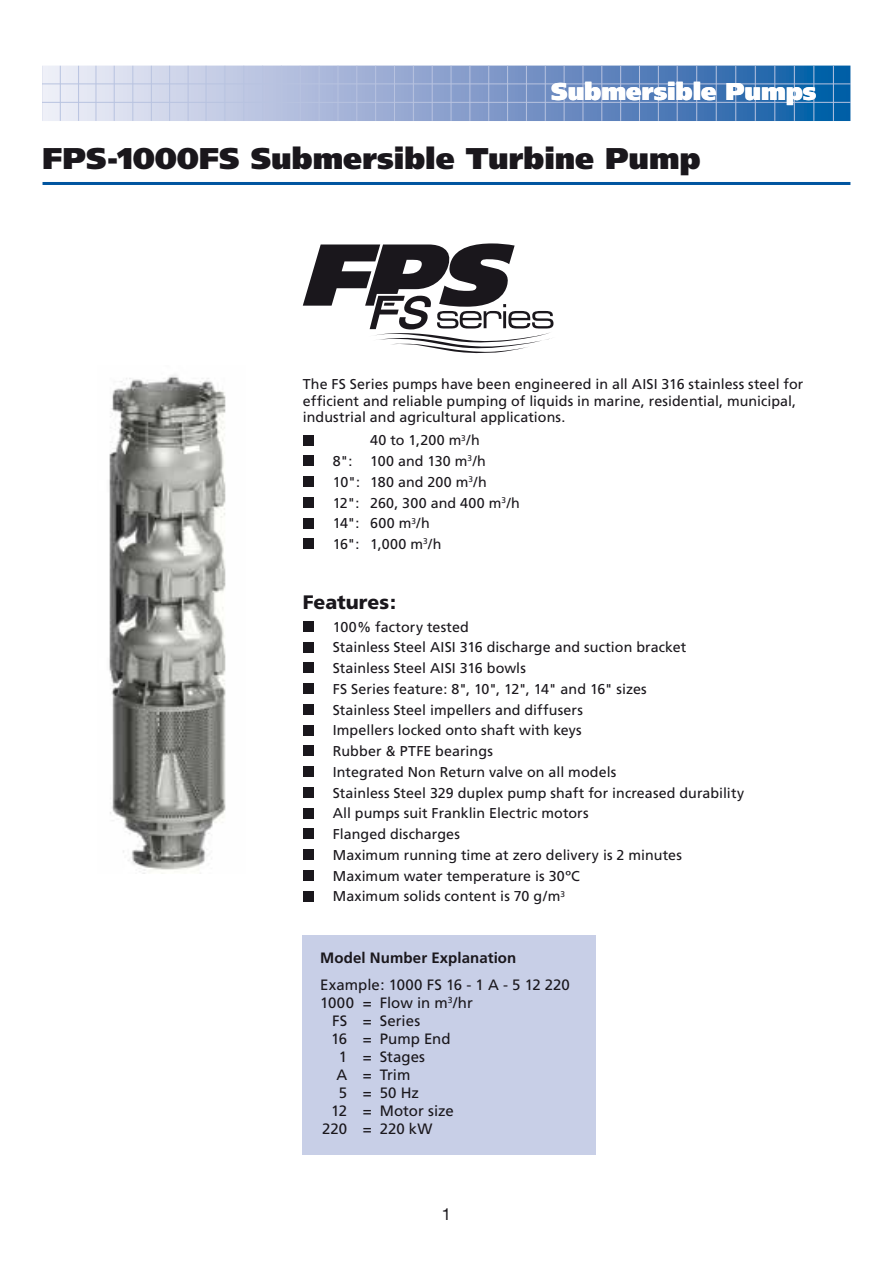
<style>
.page{position:relative;width:893px;height:1263px;background:#fff}
.page>*{position:absolute;margin:0;border:0;box-sizing:border-box;transform-origin:0 0}
.t1{font:900 30px "Frutiger CE";letter-spacing:-.005em;color:#1a171c}
.t2{font:900 24.3px "Frutiger CE";color:#fff}
.t3{font:900 19.5px "Frutiger CE";color:#1a171c}
.t4{font:16.5px "Helvetica Neue LT";color:#1a171c}
.t5{font:15px "Frutiger CE";letter-spacing:.005em;color:#1a171c}
.t6{font:700 15px "Frutiger CE";letter-spacing:.005em;color:#1a171c}
.t7{font:14.25px/20.7px "Frutiger CE";letter-spacing:.005em;color:#1a171c}
</style>
<div class="page">
<svg style="left:44px;top:66px;width:806px;height:55px;background:#86a3cd"></svg>
<hr style="left:206px;top:66px;width:1px;height:55px;background:#b8c3e0">
<hr style="left:224px;top:66px;width:1px;height:55px;background:#b8c3e0">
<hr style="left:243px;top:66px;width:1px;height:55px;background:#b8c3e0">
<hr style="left:262px;top:66px;width:1px;height:55px;background:#b8c3e0">
<hr style="left:281px;top:66px;width:1px;height:55px;background:#b8c3e0">
<hr style="left:300px;top:66px;width:1px;height:55px;background:#b8c3e0">
<hr style="left:319px;top:66px;width:1px;height:55px;background:#b8c3e0">
<hr style="left:338px;top:66px;width:1px;height:55px;background:#b8c3e0">
<hr style="left:356px;top:66px;width:1px;height:55px;background:#b8c3e0">
<hr style="left:375px;top:66px;width:1px;height:55px;background:#b8c3e0">
<hr style="left:394px;top:66px;width:1px;height:55px;background:#b8c3e0">
<hr style="left:413px;top:66px;width:1px;height:55px;background:#b8c3e0">
<hr style="left:432px;top:66px;width:1px;height:55px;background:#b8c3e0">
<hr style="left:451px;top:66px;width:1px;height:55px;background:#b8c3e0">
<hr style="left:469px;top:66px;width:1px;height:55px;background:#b8c3e0">
<hr style="left:488px;top:66px;width:1px;height:55px;background:#b8c3e0">
<hr style="left:507px;top:66px;width:1px;height:55px;background:#b8c3e0">
<hr style="left:526px;top:66px;width:1px;height:55px;background:#b8c3e0">
<hr style="left:545px;top:66px;width:1px;height:55px;background:#b8c3e0">
<hr style="left:564px;top:66px;width:1px;height:55px;background:#b8c3e0">
<hr style="left:582px;top:66px;width:1px;height:55px;background:#b8c3e0">
<hr style="left:601px;top:66px;width:1px;height:55px;background:#b8c3e0">
<hr style="left:620px;top:66px;width:1px;height:55px;background:#b8c3e0">
<hr style="left:639px;top:66px;width:1px;height:55px;background:#b8c3e0">
<hr style="left:658px;top:66px;width:1px;height:55px;background:#b8c3e0">
<hr style="left:677px;top:66px;width:1px;height:55px;background:#b8c3e0">
<hr style="left:696px;top:66px;width:1px;height:55px;background:#b8c3e0">
<hr style="left:716px;top:66px;width:1px;height:55px;background:#b8c3e0">
<hr style="left:735px;top:66px;width:1px;height:55px;background:#b8c3e0">
<hr style="left:755px;top:66px;width:1px;height:55px;background:#b8c3e0">
<hr style="left:774px;top:66px;width:1px;height:55px;background:#b8c3e0">
<hr style="left:794px;top:66px;width:1px;height:55px;background:#b8c3e0">
<hr style="left:813px;top:66px;width:1px;height:55px;background:#b8c3e0">
<hr style="left:833px;top:66px;width:1px;height:55px;background:#b8c3e0">
<hr style="left:188px;top:66px;width:1px;height:55px;background:#b8c3e0">
<hr style="left:169px;top:66px;width:1px;height:55px;background:#b8c3e0">
<hr style="left:151px;top:66px;width:1px;height:55px;background:#b8c3e0">
<hr style="left:132px;top:66px;width:1px;height:55px;background:#b8c3e0">
<hr style="left:114px;top:66px;width:1px;height:55px;background:#b8c3e0">
<hr style="left:43px;top:83px;width:807px;height:1px;background:#b8c3e0">
<hr style="left:43px;top:102px;width:807px;height:1px;background:#b8c3e0">
<hr style="left:96px;top:66px;width:1px;height:55px;background:#b8c3e0">
<hr style="left:78px;top:66px;width:1px;height:55px;background:#b8c3e0">
<hr style="left:60px;top:66px;width:1px;height:55px;background:#b8c3e0">
<hr style="left:43px;top:66px;width:1px;height:55px;background:#b8c3e0">
<hr style="left:43px;top:182px;width:807px;height:3px;background:#0055a0">
<svg style="left:303px;top:243px;width:251px;height:111px"></svg>
<img style="left:109px;top:375px;width:117px;height:497px">
<div style="left:303px;top:435px;width:10px;height:10px;background:#1a171c"></div>
<div style="left:303px;top:455px;width:10px;height:11px;background:#1a171c"></div>
<div style="left:303px;top:476px;width:10px;height:11px;background:#1a171c"></div>
<div style="left:303px;top:497px;width:10px;height:11px;background:#1a171c"></div>
<div style="left:303px;top:518px;width:10px;height:10px;background:#1a171c"></div>
<div style="left:303px;top:538px;width:10px;height:11px;background:#1a171c"></div>
<div style="left:303px;top:621px;width:10px;height:11px;background:#1a171c"></div>
<div style="left:303px;top:642px;width:10px;height:10px;background:#1a171c"></div>
<div style="left:303px;top:662px;width:10px;height:11px;background:#1a171c"></div>
<div style="left:303px;top:683px;width:10px;height:11px;background:#1a171c"></div>
<div style="left:303px;top:704px;width:10px;height:11px;background:#1a171c"></div>
<div style="left:303px;top:725px;width:10px;height:10px;background:#1a171c"></div>
<div style="left:303px;top:745px;width:10px;height:11px;background:#1a171c"></div>
<div style="left:303px;top:766px;width:10px;height:11px;background:#1a171c"></div>
<div style="left:303px;top:787px;width:10px;height:11px;background:#1a171c"></div>
<div style="left:303px;top:808px;width:10px;height:10px;background:#1a171c"></div>
<div style="left:303px;top:828px;width:10px;height:11px;background:#1a171c"></div>
<div style="left:303px;top:849px;width:10px;height:11px;background:#1a171c"></div>
<div style="left:303px;top:870px;width:10px;height:11px;background:#1a171c"></div>
<div style="left:303px;top:891px;width:10px;height:10px;background:#1a171c"></div>
<div style="left:303px;top:935px;width:293px;height:219px;background:#c8cfe7"></div>
<h2 class="t2" style="left:551px;top:77px;width:267px">Submersible Pumps</h2>
<h1 class="t1" style="left:43px;top:140px;width:660px">FPS-1000FS Submersible Turbine Pump</h1>
<p class="t7" style="left:303px;top:376px;width:502px;line-height:16.5px">The FS Series pumps have been engineered in all AISI 316 stainless steel for efficient and reliable pumping of liquids in marine, residential, municipal, industrial and agricultural applications.</p>
<p class="t7" style="left:370px;top:430px;width:111px">40 to 1,200 m<sup>3</sup>/h</p>
<p class="t7" style="left:333px;top:451px;width:21px">8":</p>
<p class="t7" style="left:333px;top:451px;width:189px;text-indent:38px">100 and 130 m<sup>3</sup>/h<br>10": 180 and 200 m<sup>3</sup>/h<br>12": 260, 300 and 400 m<sup>3</sup>/h<br>14": 600 m<sup>3</sup>/h<br>16": 1,000 m<sup>3</sup>/h</p>
<h3 class="t3" style="left:303px;top:590px;width:95px">Features:</h3>
<p class="t7" style="left:333px;top:616px;width:413px">100% factory tested<br>Stainless Steel AISI 316 discharge and suction bracket Stainless Steel AISI 316 bowls<br>FS Series feature: 8", 10", 12", 14" and 16" sizes<br>Stainless Steel impellers and diffusers<br>Impellers locked onto shaft with keys<br>Rubber &amp; PTFE bearings<br>Integrated Non Return valve on all models<br>Stainless Steel 329 duplex pump shaft for increased durability All pumps suit Franklin Electric motors<br>Flanged discharges<br>Maximum running time at zero delivery is 2 minutes Maximum water temperature is 30ºC<br>Maximum solids content is 70 g/m<sup>3</sup></p>
<p class="t6" style="left:320px;top:949px;width:198px">Model Number Explanation</p>
<p class="t5" style="left:320px;top:976px;width:251px">Example: 1000 FS 16 - 1 A - 5 12 220</p>
<p class="t5" style="left:320px;top:994px;width:154px">1000 = Flow in m<sup>3</sup>/hr</p>
<p class="t5" style="left:332px;top:1012px;width:90px">FS = Series</p>
<p class="t5" style="left:331px;top:1030px;width:121px">16 = Pump End</p>
<p class="t5" style="left:339px;top:1048px;width:88px">1 = Stages</p>
<p class="t5" style="left:336px;top:1066px;width:75px">A = Trim</p>
<p class="t5" style="left:339px;top:1084px;width:82px">5 = 50 Hz</p>
<p class="t5" style="left:331px;top:1102px;width:124px">12 = Motor size</p>
<p class="t5" style="left:322px;top:1120px;width:112px">220 = 220 kW</p>
<p class="t4" style="left:442px;top:1205px;width:11px">1</p>
</div>
